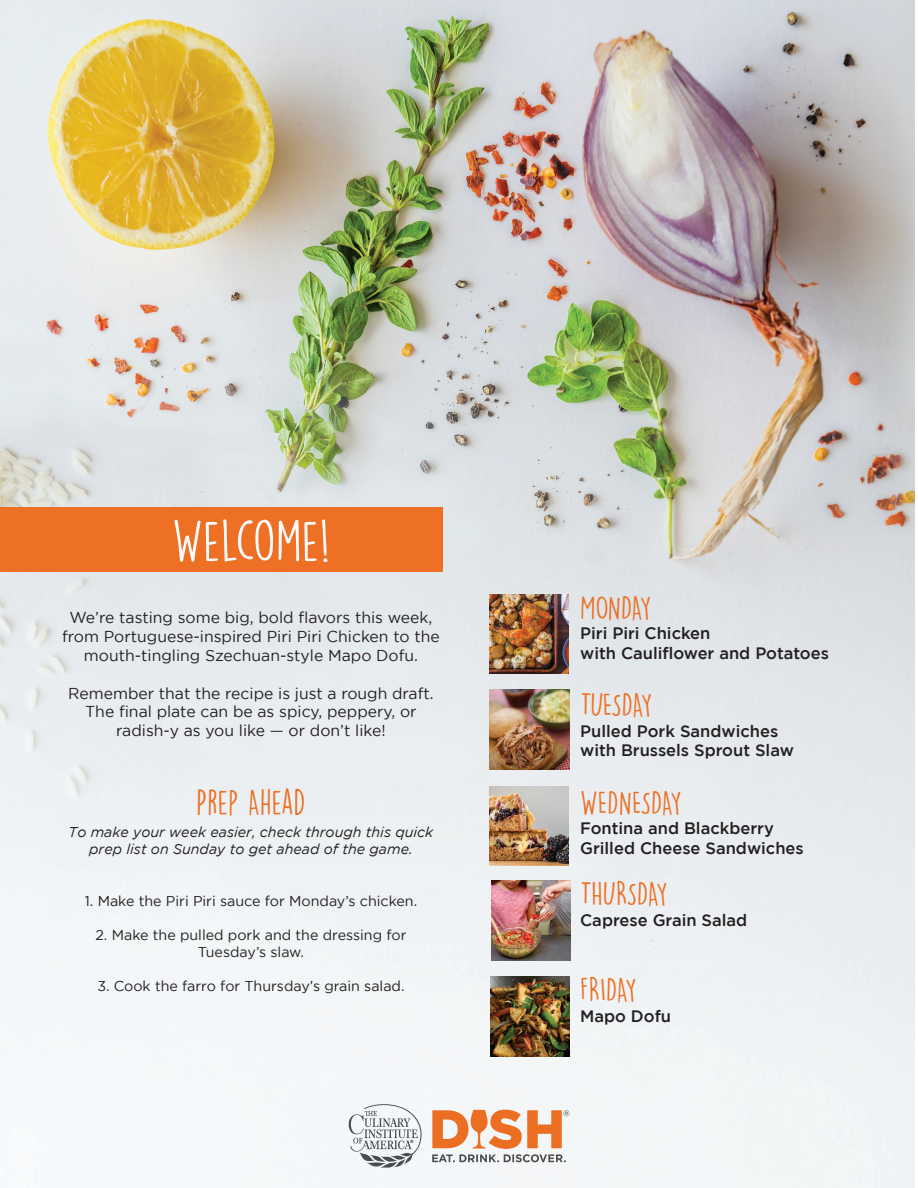
<style>
.page{position:relative;width:918px;height:1188px;background:#fff}
.page>*{position:absolute;margin:0;border:0;box-sizing:border-box;transform-origin:0 0}
.t1{font:52.5px "DK Lemon Yellow Sun";color:#fafafa}
.t2{font:31.5px "DK Lemon Yellow Sun";color:#ed7025}
.t3{font:30px "DK Lemon Yellow Sun";letter-spacing:-.02em;color:#ed7025}
.t4{font:30px "DK Lemon Yellow Sun";color:#ed7025}
.t5{font:30px "DK Lemon Yellow Sun";letter-spacing:-.04em;color:#ed7025}
.t6{font:500 16.5px/19.5px "Gotham";color:#231f20}
.t7{font:15.75px/18.9px "Gotham";color:#231f20;text-align:center}
.t8{font:14.25px/17.1px "Gotham";color:#231f20;text-align:center}
.t9{font:italic 14.25px/17.1px "Gotham";color:#231f20;text-align:center}
</style>
<div class="page">
<img style="left:0;top:0;width:915px;height:1188px">
<img style="left:490px;top:595px;width:78px;height:79px">
<img style="left:492px;top:880px;width:78px;height:80px">
<img style="left:489px;top:787px;width:80px;height:79px">
<img style="left:490px;top:690px;width:79px;height:79px">
<img style="left:490px;top:977px;width:80px;height:79px">
<svg style="left:349px;top:1104px;width:73px;height:64px"></svg>
<svg style="left:432px;top:1110px;width:137px;height:52px"></svg>
<div style="left:0;top:508px;width:443px;height:64px;background:#ed7025"></div>
<h1 class="t1" style="left:172px;top:509px;width:160px">WELCOME!</h1>
<p class="t7" style="left:62px;top:608px;width:379px">We’re tasting some big, bold flavors this week, from Portuguese-inspired Piri Piri Chicken to the mouth-tingling Szechuan-style Mapo Dofu.</p>
<p class="t7" style="left:68px;top:683px;width:367px">Remember that the recipe is just a rough draft.<br>The final plate can be as spicy, peppery, or radish-y as you like — or don’t like!</p>
<h2 class="t2" style="left:196px;top:783px;width:111px">PREP AHEAD</h2>
<p class="t9" style="left:69px;top:824px;width:366px">To make your week easier, check through this quick prep list on Sunday to get ahead of the game.</p>
<p class="t8" style="left:85px;top:892px;width:334px">1. Make the Piri Piri sauce for Monday’s chicken.</p>
<p class="t8" style="left:95px;top:926px;width:313px">2. Make the pulled pork and the dressing for<br>Tuesday’s slaw.</p>
<p class="t8" style="left:97px;top:977px;width:309px">3. Cook the farro for Thursday’s grain salad.</p>
<h3 class="t3" style="left:580px;top:589px;width:73px">MONDAY</h3>
<p class="t6" style="left:580px;top:623px;width:250px">Piri Piri Chicken<br>with Cauliflower and Potatoes</p>
<h3 class="t5" style="left:580px;top:687px;width:74px">TUESDAY</h3>
<p class="t6" style="left:580px;top:721px;width:215px">Pulled Pork Sandwiches with Brussels Sprout Slaw</p>
<h3 class="t4" style="left:580px;top:784px;width:103px">WEDNESDAY</h3>
<p class="t6" style="left:580px;top:818px;width:225px">Fontina and Blackberry<br>Grilled Cheese Sandwiches</p>
<h3 class="t3" style="left:580px;top:876px;width:89px">THURSDAY</h3>
<p class="t6" style="left:580px;top:910px;width:169px">Caprese Grain Salad</p>
<h3 class="t3" style="left:580px;top:972px;width:58px">FRIDAY</h3>
<p class="t6" style="left:580px;top:1006px;width:93px">Mapo Dofu</p>
</div>
